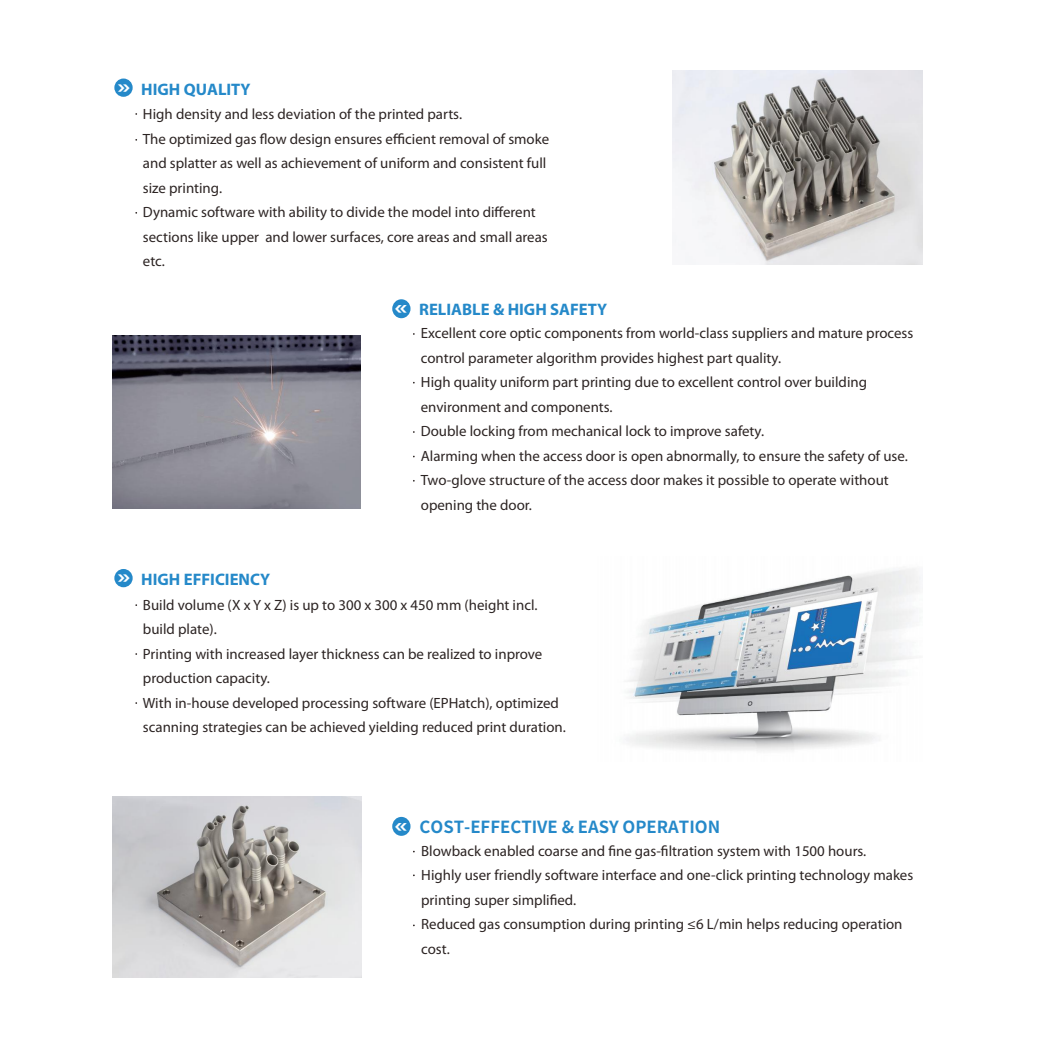
<style>
.page{position:relative;width:1042px;height:1042px;background:#fff}
.page>*{position:absolute;margin:0;border:0;box-sizing:border-box;transform-origin:0 0}
.t1{font:700 16.62px "Myriad Pro";color:#2589c9}
.t2{font:700 16.62px "Source Han Sans SC";color:#2589c9}
.t3{font:14.88px/24.5px "Myriad Pro";color:#2c2423}
.s1{font-family:"Microsoft Ya Hei";font-size:20.47px;color:#fff}
</style>
<div class="page">
<img style="left:625px;top:568px;width:296px;height:183px">
<div style="left:114px;top:79px;width:19px;height:18px;background:#2589c9;border-radius:50%"></div>
<div style="left:392px;top:299px;width:18px;height:19px;background:#2589c9;border-radius:50%"></div>
<img style="left:672px;top:70px;width:250px;height:194px">
<img style="left:112px;top:336px;width:249px;height:172px">
<div style="left:114px;top:569px;width:19px;height:18px;background:#2589c9;border-radius:50%"></div>
<div style="left:392px;top:817px;width:18px;height:19px;background:#2589c9;border-radius:50%"></div>
<img style="left:112px;top:796px;width:250px;height:181px">
<p class="t1" style="left:117px;top:80px;width:135px"><span class="s1">»</span> HIGH QUALITY</p>
<p class="t3" style="left:143px;top:102px;width:408px">High density and less deviation of the printed parts.<br>The optimized gas flow design ensures efficient removal of smoke and splatter as well as achievement of uniform and consistent full size printing.<br>Dynamic software with ability to divide the model into different sections like upper and lower surfaces, core areas and small areas etc.</p>
<p class="t1" style="left:419px;top:300px;width:189px">RELIABLE &amp; HIGH SAFETY</p>
<p class="t3" style="left:421px;top:321px;width:494px">Excellent core optic components from world-class suppliers and mature process control parameter algorithm provides highest part quality.<br>High quality uniform part printing due to excellent control over building environment and components.<br>Double locking from mechanical lock to improve safety.<br>Alarming when the access door is open abnormally, to ensure the safety of use.<br>Two-glove structure of the access door makes it possible to operate without opening the door.</p>
<p class="t1" style="left:117px;top:570px;width:154px"><span class="s1">»</span> HIGH EFFICIENCY</p>
<p class="t3" style="left:143px;top:593px;width:424px">Build volume (X x Y x Z) is up to 300 x 300 x 450 mm (height incl. build plate).<br>Printing with increased layer thickness can be realized to inprove production capacity.<br>With in-house developed processing software (EPHatch), optimized scanning strategies can be achieved yielding reduced print duration.</p>
<p class="t2" style="left:419px;top:818px;width:302px">COST-EFFECTIVE &amp; EASY OPERATION</p>
<p class="t3" style="left:421px;top:839px;width:494px">Blowback enabled coarse and fine gas-filtration system with 1500 hours.<br>Highly user friendly software interface and one-click printing technology makes printing super simplified.<br>Reduced gas consumption during printing ≤6 L/min helps reducing operation cost.</p>
</div>
